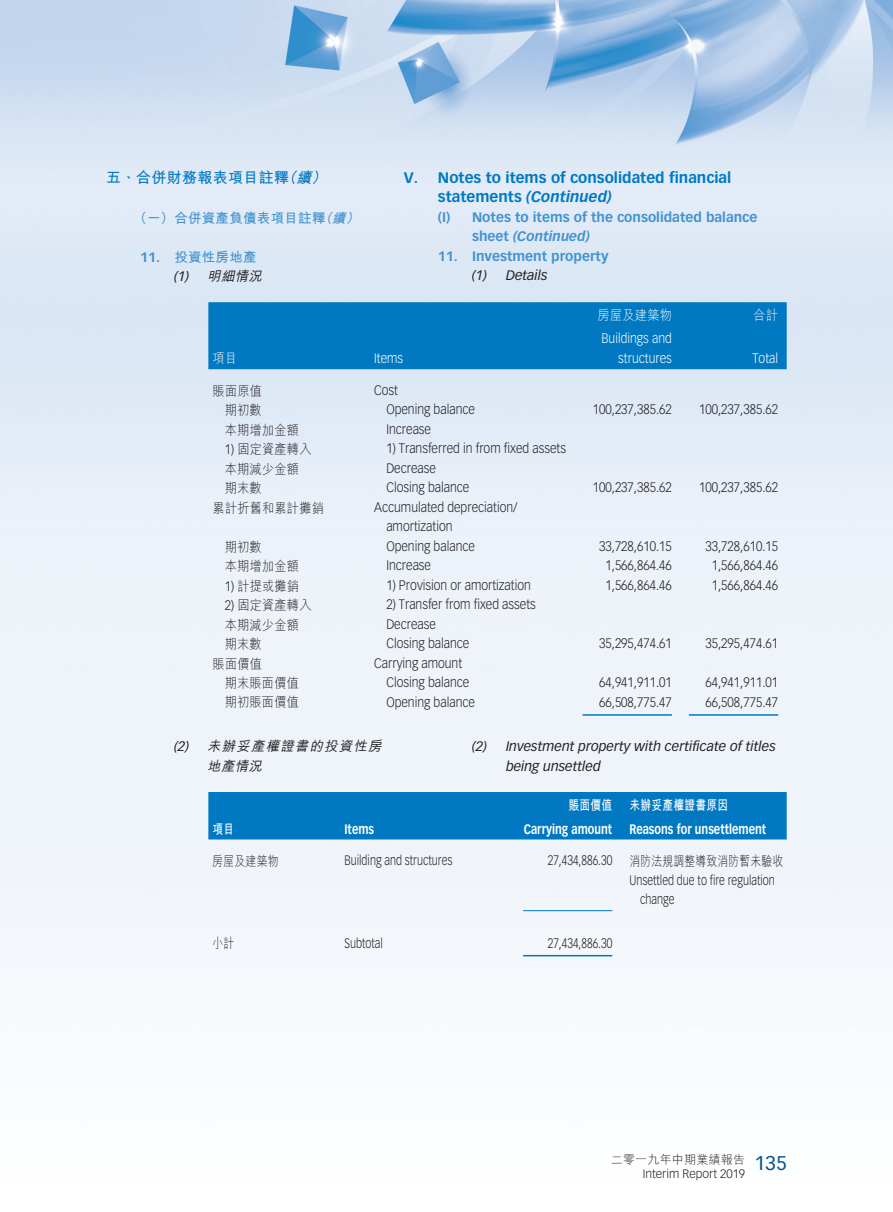
<style>
.page{position:relative;width:893px;height:1212px;background:#fff}
.page>*{position:absolute;margin:0;border:0;box-sizing:border-box;transform-origin:0 0}
.t1{font:700 15px/19.5px "Vectora LT Std";color:#0079c2}
.t2{font:700 15px "M Hei HK";letter-spacing:.02em;color:#0079c2}
.t3{font:300 13.5px/19.5px "Vectora LT Std";color:#231f20;scale:.9 1}
.t4{font:300 13.5px/19.5px "Vectora LT Std";color:#231f20;scale:.8 1}
.t5{font:300 13.5px "M Hei HK";letter-spacing:.02em;color:#231f20;scale:.9 1}
.t6{font:700 13.5px/19.5px "Vectora LT Std";color:#4393cf}
.t7{font:italic 13.5px/19.5px "Vectora LT Std";color:#231f20}
.t8{font:700 13.5px "Vectora LT Std";color:#fff;scale:.8 1}
.t9{font:700 13.5px/19.5px "M Hei HK";letter-spacing:.02em;color:#4393cf}
.t10{font:300 13.5px/19.5px "Vectora LT Std";color:#fff;text-align:right;scale:.9 1}
.t11{font:300 13.5px "M Hei HK";letter-spacing:.02em;color:#231f20;scale:.8 1}
.t12{font:italic 500 13.5px/19.5px "M Hei HK";color:#231f20}
.t13{font:700 13.5px "M Hei HK";letter-spacing:.02em;color:#fff;scale:.8 1}
.t14{font:300 13.5px "M Hei HK";letter-spacing:.02em;color:#fff;scale:.9 1}
.t15{font:300 12px "Vectora LT Std";color:#231f20}
.t16{font:300 12px "M Hei HK";letter-spacing:.02em;color:#231f20}
.s1{font-style:italic}
.s2{font-family:"Vectora LT Std"}
.s3{font-family:"Vectora LT Std";font-weight:400;font-style:italic;color:#231f20}
.s4{font-weight:500;font-style:italic;color:#231f20}
.s5{font-family:"Vectora LT Std";font-weight:400}
.s6{font-family:"Vectora LT Std";font-weight:400;font-size:19.5px;color:#00548b}
</style>
<div class="page">
<img style="left:0;top:0;width:893px;height:967px">
<div style="left:208px;top:302px;width:579px;height:67px;background:#0079c2"></div>
<hr style="left:583px;top:714px;width:89px;height:2px;background:#0079c2">
<hr style="left:689px;top:714px;width:89px;height:2px;background:#0079c2">
<div style="left:208px;top:792px;width:579px;height:47px;background:#0079c2"></div>
<hr style="left:523px;top:910px;width:89px;height:1px;background:#0079c2">
<hr style="left:523px;top:955px;width:89px;height:1px;background:#0079c2">
<p class="t2" style="left:106px;top:167px;width:226px">五、合併財務報表項目註釋<span class="s1">（續）</span></p>
<p class="t9" style="left:134px;top:207px;width:231px">（一）合併資產負債表項目註釋<span class="s1">（續）</span></p>
<p class="t9" style="left:173px;top:246px;width:94px;text-indent:-33px"><span class="s2">11.</span> 投資性房地產<span class="s3">(1)</span> <span class="s4">明細情況</span></p>
<p class="t1" style="left:438px;top:167px;width:295px;text-indent:-34px">V. Notes to items of consolidated financial statements <span class="s1">(Continued)</span></p>
<p class="t6" style="left:472px;top:207px;width:287px;text-indent:-34px">(I) Notes to items of the consolidated balance sheet <span class="s1">(Continued)</span></p>
<p class="t6" style="left:438px;top:246px;width:172px">11. Investment property</p>
<p class="t7" style="left:472px;top:266px;width:77px">(1) Details</p>
<p class="t14" style="left:598px;top:308px;width:84px">房屋及建築物</p>
<p class="t14" style="left:754px;top:308px;width:29px">合計</p>
<p class="t14" style="left:213px;top:351px;width:29px">項目</p>
<p class="t10" style="left:374px;top:348px;width:34px">Items</p>
<p class="t10" style="left:601px;top:329px;width:80px">Buildings and structures</p>
<p class="t10" style="left:752px;top:348px;width:30px">Total</p>
<p class="t5" style="left:213px;top:384px;width:56px">賬面原值</p>
<p class="t3" style="left:374px;top:381px;width:28px">Cost</p>
<p class="t5" style="left:225px;top:403px;width:43px">期初數</p>
<p class="t3" style="left:386px;top:400px;width:100px">Opening balance</p>
<p class="t3" style="left:593px;top:400px;width:89px">100,237,385.62</p>
<p class="t3" style="left:699px;top:400px;width:89px">100,237,385.62</p>
<p class="t5" style="left:225px;top:423px;width:84px">本期增加金額</p>
<p class="t3" style="left:386px;top:420px;width:51px">Increase</p>
<p class="t5" style="left:225px;top:442px;width:98px"><span class="s2">1)</span> 固定資產轉入</p>
<p class="t3" style="left:386px;top:439px;width:201px">1) Transferred in from fixed assets</p>
<p class="t5" style="left:225px;top:462px;width:84px">本期減少金額</p>
<p class="t3" style="left:386px;top:459px;width:57px">Decrease</p>
<p class="t5" style="left:225px;top:481px;width:43px">期末數</p>
<p class="t3" style="left:386px;top:478px;width:94px">Closing balance</p>
<p class="t3" style="left:593px;top:478px;width:89px">100,237,385.62</p>
<p class="t3" style="left:699px;top:478px;width:89px">100,237,385.62</p>
<p class="t5" style="left:213px;top:501px;width:125px">累計折舊和累計攤銷</p>
<p class="t3" style="left:386px;top:497px;width:148px;text-indent:-12px">Accumulated depreciation/ amortization</p>
<p class="t5" style="left:225px;top:540px;width:43px">期初數</p>
<p class="t3" style="left:386px;top:536px;width:100px">Opening balance</p>
<p class="t3" style="left:599px;top:536px;width:82px">33,728,610.15</p>
<p class="t3" style="left:705px;top:536px;width:82px">33,728,610.15</p>
<p class="t5" style="left:225px;top:559px;width:84px">本期增加金額</p>
<p class="t3" style="left:386px;top:556px;width:51px">Increase</p>
<p class="t3" style="left:605px;top:556px;width:75px">1,566,864.46</p>
<p class="t3" style="left:712px;top:556px;width:75px">1,566,864.46</p>
<p class="t5" style="left:225px;top:579px;width:84px"><span class="s2">1)</span> 計提或攤銷</p>
<p class="t3" style="left:386px;top:575px;width:162px">1) Provision or amortization</p>
<p class="t3" style="left:605px;top:575px;width:75px">1,566,864.46</p>
<p class="t3" style="left:712px;top:575px;width:75px">1,566,864.46</p>
<p class="t5" style="left:225px;top:598px;width:98px"><span class="s2">2)</span> 固定資產轉入</p>
<p class="t3" style="left:386px;top:595px;width:168px">2) Transfer from fixed assets</p>
<p class="t5" style="left:225px;top:618px;width:84px">本期減少金額</p>
<p class="t3" style="left:386px;top:614px;width:57px">Decrease</p>
<p class="t5" style="left:225px;top:637px;width:43px">期末數</p>
<p class="t3" style="left:386px;top:634px;width:94px">Closing balance</p>
<p class="t3" style="left:599px;top:634px;width:82px">35,295,474.61</p>
<p class="t3" style="left:705px;top:634px;width:82px">35,295,474.61</p>
<p class="t5" style="left:213px;top:657px;width:56px">賬面價值</p>
<p class="t3" style="left:374px;top:653px;width:99px">Carrying amount</p>
<p class="t5" style="left:225px;top:676px;width:84px">期末賬面價值</p>
<p class="t3" style="left:386px;top:673px;width:94px">Closing balance</p>
<p class="t3" style="left:599px;top:673px;width:82px">64,941,911.01</p>
<p class="t3" style="left:705px;top:673px;width:82px">64,941,911.01</p>
<p class="t5" style="left:225px;top:696px;width:84px">期初賬面價值</p>
<p class="t3" style="left:386px;top:692px;width:100px">Opening balance</p>
<p class="t3" style="left:599px;top:692px;width:82px">66,508,775.47</p>
<p class="t3" style="left:705px;top:692px;width:82px">66,508,775.47</p>
<p class="t12" style="left:207px;top:735px;width:180px;text-indent:-34px"><span class="s5">(2)</span> 未辦妥產權證書的投資性房地產情況</p>
<p class="t13" style="left:568px;top:795px;width:56px">賬面價值</p>
<p class="t13" style="left:629px;top:795px;width:125px">未辦妥產權證書原因</p>
<p class="t13" style="left:213px;top:819px;width:29px">項目</p>
<p class="t8" style="left:344px;top:820px;width:39px">Items</p>
<p class="t8" style="left:524px;top:820px;width:112px">Carrying amount</p>
<p class="t8" style="left:629px;top:820px;width:173px">Reasons for unsettlement</p>
<p class="t11" style="left:213px;top:854px;width:84px">房屋及建築物</p>
<p class="t4" style="left:344px;top:851px;width:137px">Building and structures</p>
<p class="t4" style="left:548px;top:851px;width:82px">27,434,886.30</p>
<p class="t11" style="left:629px;top:854px;width:194px">消防法規調整導致消防暫未驗收</p>
<p class="t4" style="left:640px;top:870px;width:170px;text-indent:-11px">Unsettled due to fire regulation change</p>
<p class="t11" style="left:213px;top:936px;width:29px">小計</p>
<p class="t4" style="left:344px;top:933px;width:50px">Subtotal</p>
<p class="t4" style="left:548px;top:933px;width:82px">27,434,886.30</p>
<p class="t7" style="left:506px;top:737px;width:271px;text-indent:-34px">(2) Investment property with certificate of titles being unsettled</p>
<p class="t16" style="left:611px;top:1153px;width:178px">二零一九年中期業績報告 <span class="s6">135</span></p>
<p class="t15" style="left:643px;top:1166px;width:104px">Interim Report 2019</p>
</div>
